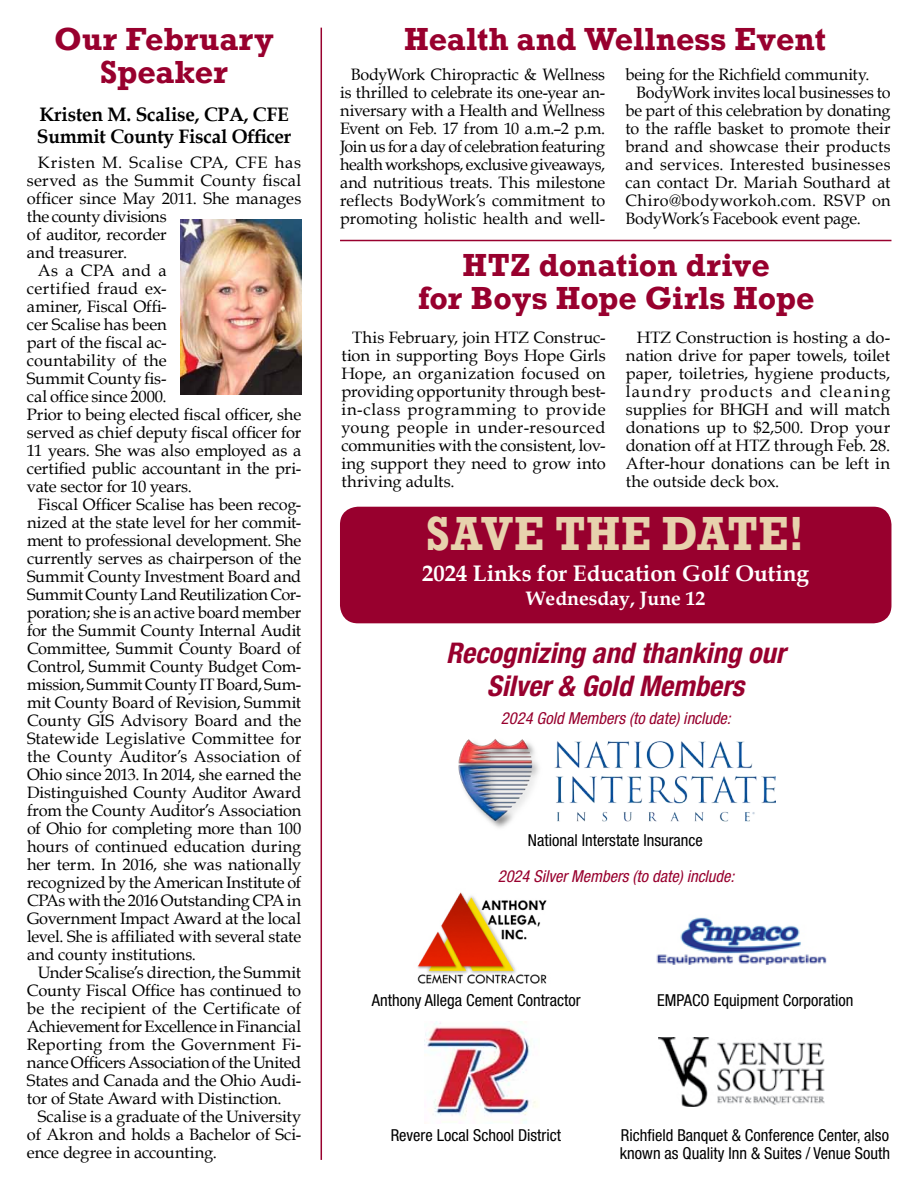
<style>
.page{position:relative;width:918px;height:1188px;background:#fff}
.page>*{position:absolute;margin:0;border:0;box-sizing:border-box;transform-origin:0 0}
.t1{font:700 45px "Rockwell";color:#e7d2ad;scale:.92 1}
.t2{font:700 30px/33px "Rockwell";color:#98002e;text-align:center}
.t3{font:italic 700 condensed 28.5px/33px "Helvetica Neue";color:#98002e;text-align:center}
.t4{font:700 22.5px "Book Antiqua";color:#fff}
.t5{font:700 19.5px/22.5px "Book Antiqua";letter-spacing:-.01em;color:#000}
.t6{font:700 19.5px "Book Antiqua";color:#fff}
.t7{font:16.5px/18px "Book Antiqua";letter-spacing:-.005em;color:#000;text-align:justify}
.t8{font:condensed 16.5px/18px "Helvetica Neue";color:#000}
.t9{font:16.5px "Book Antiqua";letter-spacing:-.025em;color:#000}
.t10{font:16.5px "Book Antiqua";letter-spacing:.02em;color:#000}
.t11{font:italic condensed 16.5px "Helvetica Neue";color:#98002e}
.t12{font:16.5px "Book Antiqua";letter-spacing:.015em;color:#000}
.t13{font:16.5px "Book Antiqua";letter-spacing:.04em;color:#000}
</style>
<div class="page">
<img style="left:180px;top:219px;width:121px;height:175px">
<hr style="left:321px;top:28px;width:1px;height:1132px;background:#98002e">
<img style="left:417px;top:892px;width:130px;height:92px">
<img style="left:656px;top:917px;width:171px;height:48px">
<img style="left:424px;top:1022px;width:114px;height:101px">
<img style="left:658px;top:1038px;width:166px;height:69px">
<hr style="left:340px;top:240px;width:551px;height:1px;background:#98002e">
<img style="left:458px;top:739px;width:318px;height:89px">
<div style="left:340px;top:507px;width:551px;height:116px;background:#98002e;border-radius:18px"></div>
<h2 class="t2" style="left:54px;top:22px;width:221px">Our February<br>Speaker</h2>
<h2 class="t2" style="left:404px;top:22px;width:423px">Health and Wellness Event</h2>
<p class="t7" style="left:340px;top:65px;width:267px;text-indent:11px">BodyWork Chiropractic &amp; Wellness is thrilled to celebrate its one-year an&shy;niversary with a Health and Wellness Event on Feb. 17 from 10 a.m.–2 p.m.<br>Join us for a day of celebration featuring health workshops, exclusive giveaways, and nutritious treats. This milestone reflects BodyWork’s commitment to promoting holistic health and well-</p>
<p class="t7" style="left:625px;top:65px;width:246px">being for the Richfield community.</p>
<p class="t7" style="left:636px;top:83px;width:256px">BodyWork invites local businesses to</p>
<p class="t7" style="left:625px;top:101px;width:267px">be part of this celebration by donating</p>
<p class="t7" style="left:625px;top:119px;width:267px">to the raffle basket to promote their</p>
<p class="t7" style="left:625px;top:137px;width:267px">brand and showcase their products</p>
<p class="t10" style="left:625px;top:154px;width:267px">and services. Interested businesses</p>
<p class="t7" style="left:625px;top:173px;width:267px">can contact Dr. Mariah Southard at</p>
<p class="t10" style="left:625px;top:190px;width:267px">Chiro@bodyworkoh.com. RSVP on</p>
<p class="t7" style="left:625px;top:209px;width:237px">BodyWork’s Facebook event page.</p>
<p class="t5" style="left:37px;top:103px;width:256px">Kristen M. Scalise, CPA, CFE<br>Summit County Fiscal Officer</p>
<p class="t13" style="left:38px;top:152px;width:265px">Kristen M. Scalise CPA, CFE has</p>
<p class="t12" style="left:27px;top:170px;width:276px">served as the Summit County fiscal</p>
<p class="t7" style="left:27px;top:189px;width:276px">officer since May 2011. She manages</p>
<p class="t9" style="left:27px;top:206px;width:141px">the county divisions</p>
<p class="t7" style="left:27px;top:225px;width:141px">of auditor, recorder</p>
<p class="t7" style="left:27px;top:243px;width:102px">and treasurer.</p>
<p class="t7" style="left:38px;top:261px;width:130px">As a CPA and a</p>
<p class="t10" style="left:27px;top:278px;width:141px">certified fraud ex-</p>
<p class="t7" style="left:27px;top:297px;width:141px">aminer, Fiscal Offi-</p>
<p class="t7" style="left:27px;top:315px;width:141px">cer Scalise has been</p>
<p class="t7" style="left:27px;top:333px;width:141px">part of the fiscal ac-</p>
<p class="t7" style="left:27px;top:351px;width:141px">countability of the</p>
<p class="t7" style="left:27px;top:369px;width:141px">Summit County fis-</p>
<p class="t7" style="left:27px;top:387px;width:141px">cal office since 2000.</p>
<p class="t7" style="left:27px;top:405px;width:276px">Prior to being elected fiscal officer, she</p>
<p class="t7" style="left:27px;top:423px;width:276px">served as chief deputy fiscal officer for</p>
<p class="t7" style="left:27px;top:441px;width:276px">11 years. She was also employed as a</p>
<p class="t7" style="left:27px;top:459px;width:276px">certified public accountant in the pri-</p>
<p class="t7" style="left:27px;top:477px;width:166px">vate sector for 10 years.</p>
<p class="t7" style="left:38px;top:495px;width:265px">Fiscal Officer Scalise has been recog-</p>
<p class="t7" style="left:27px;top:513px;width:276px">nized at the state level for her commit-</p>
<p class="t7" style="left:27px;top:531px;width:276px">ment to professional development. She</p>
<p class="t7" style="left:27px;top:549px;width:276px">currently serves as chairperson of the</p>
<p class="t7" style="left:27px;top:567px;width:276px">Summit County Investment Board and</p>
<p class="t9" style="left:27px;top:584px;width:276px">Summit County Land Reutilization Cor-</p>
<p class="t7" style="left:27px;top:603px;width:276px">poration; she is an active board member</p>
<p class="t7" style="left:27px;top:621px;width:276px">for the Summit County Internal Audit</p>
<p class="t7" style="left:27px;top:639px;width:276px">Committee, Summit County Board of</p>
<p class="t7" style="left:27px;top:657px;width:276px">Control, Summit County Budget Com-</p>
<p class="t9" style="left:27px;top:674px;width:276px">mission, Summit County IT Board, Sum-</p>
<p class="t7" style="left:27px;top:693px;width:276px">mit County Board of Revision, Summit</p>
<p class="t7" style="left:27px;top:711px;width:276px">County GIS Advisory Board and the</p>
<p class="t7" style="left:27px;top:729px;width:276px">Statewide Legislative Committee for</p>
<p class="t7" style="left:27px;top:747px;width:276px">the County Auditor’s Association of</p>
<p class="t7" style="left:27px;top:765px;width:276px">Ohio since 2013. In 2014, she earned the</p>
<p class="t7" style="left:27px;top:783px;width:276px">Distinguished County Auditor Award</p>
<p class="t7" style="left:27px;top:801px;width:276px">from the County Auditor’s Association</p>
<p class="t7" style="left:27px;top:819px;width:276px">of Ohio for completing more than 100</p>
<p class="t7" style="left:27px;top:837px;width:276px">hours of continued education during</p>
<p class="t7" style="left:27px;top:855px;width:276px">her term. In 2016, she was nationally</p>
<p class="t7" style="left:27px;top:873px;width:276px">recognized by the American Institute of</p>
<p class="t7" style="left:27px;top:891px;width:276px">CPAs with the 2016 Outstanding CPA in</p>
<p class="t7" style="left:27px;top:909px;width:276px">Government Impact Award at the local</p>
<p class="t7" style="left:27px;top:927px;width:276px">level. She is affiliated with several state</p>
<p class="t7" style="left:27px;top:945px;width:171px">and county institutions.</p>
<p class="t7" style="left:38px;top:963px;width:265px">Under Scalise’s direction, the Summit</p>
<p class="t7" style="left:27px;top:981px;width:276px">County Fiscal Office has continued to</p>
<p class="t7" style="left:27px;top:999px;width:276px">be the recipient of the Certificate of</p>
<p class="t7" style="left:27px;top:1017px;width:276px">Achievement for Excellence in Financial</p>
<p class="t7" style="left:27px;top:1035px;width:276px">Reporting from the Government Fi-</p>
<p class="t7" style="left:27px;top:1053px;width:276px">nance Officers Association of the United</p>
<p class="t7" style="left:27px;top:1071px;width:276px">States and Canada and the Ohio Audi-</p>
<p class="t7" style="left:27px;top:1089px;width:256px">tor of State Award with Distinction.</p>
<p class="t7" style="left:38px;top:1107px;width:265px">Scalise is a graduate of the University</p>
<p class="t7" style="left:27px;top:1125px;width:276px">of Akron and holds a Bachelor of Sci-</p>
<p class="t7" style="left:27px;top:1143px;width:191px">ence degree in accounting.</p>
<h2 class="t2" style="left:418px;top:249px;width:398px">HTZ donation drive<br>for Boys Hope Girls Hope</h2>
<p class="t7" style="left:341px;top:329px;width:266px;text-indent:11px">This February, join HTZ Construc&shy;tion in supporting Boys Hope Girls Hope, an organization focused on providing opportunity through best&shy;in-class programming to provide young people in under-resourced communities with the consistent, lov&shy;ing support they need to grow into thriving adults.</p>
<p class="t7" style="left:626px;top:329px;width:266px;text-indent:11px">HTZ Construction is hosting a do&shy;nation drive for paper towels, toilet paper, toiletries, hygiene products, laundry products and cleaning supplies for BHGH and will match donations up to $2,500. Drop your donation off at HTZ through Feb. 28.<br>After-hour donations can be left in the outside deck box.</p>
<h1 class="t1" style="left:426px;top:504px;width:413px">SAVE THE DATE!</h1>
<h3 class="t4" style="left:422px;top:561px;width:388px">2024 Links for Education Golf Outing</h3>
<p class="t6" style="left:526px;top:587px;width:181px">Wednesday, June 12</p>
<h3 class="t3" style="left:446px;top:636px;width:341px">Recognizing and thanking our<br>Silver &amp; Gold Members</h3>
<p class="t11" style="left:501px;top:709px;width:232px">2024 Gold Members (to date) include:</p>
<p class="t8" style="left:528px;top:831px;width:177px">National Interstate Insurance</p>
<p class="t11" style="left:498px;top:866px;width:238px">2024 Silver Members (to date) include:</p>
<p class="t8" style="left:372px;top:991px;width:210px">Anthony Allega Cement Contractor</p>
<p class="t8" style="left:657px;top:991px;width:198px">EMPACO Equipment Corporation</p>
<p class="t8" style="left:391px;top:1126px;width:172px">Revere Local School District</p>
<p class="t8" style="left:620px;top:1126px;width:272px">Richfield Banquet &amp; Conference Center, also known as Quality Inn &amp; Suites / Venue South</p>
</div>
